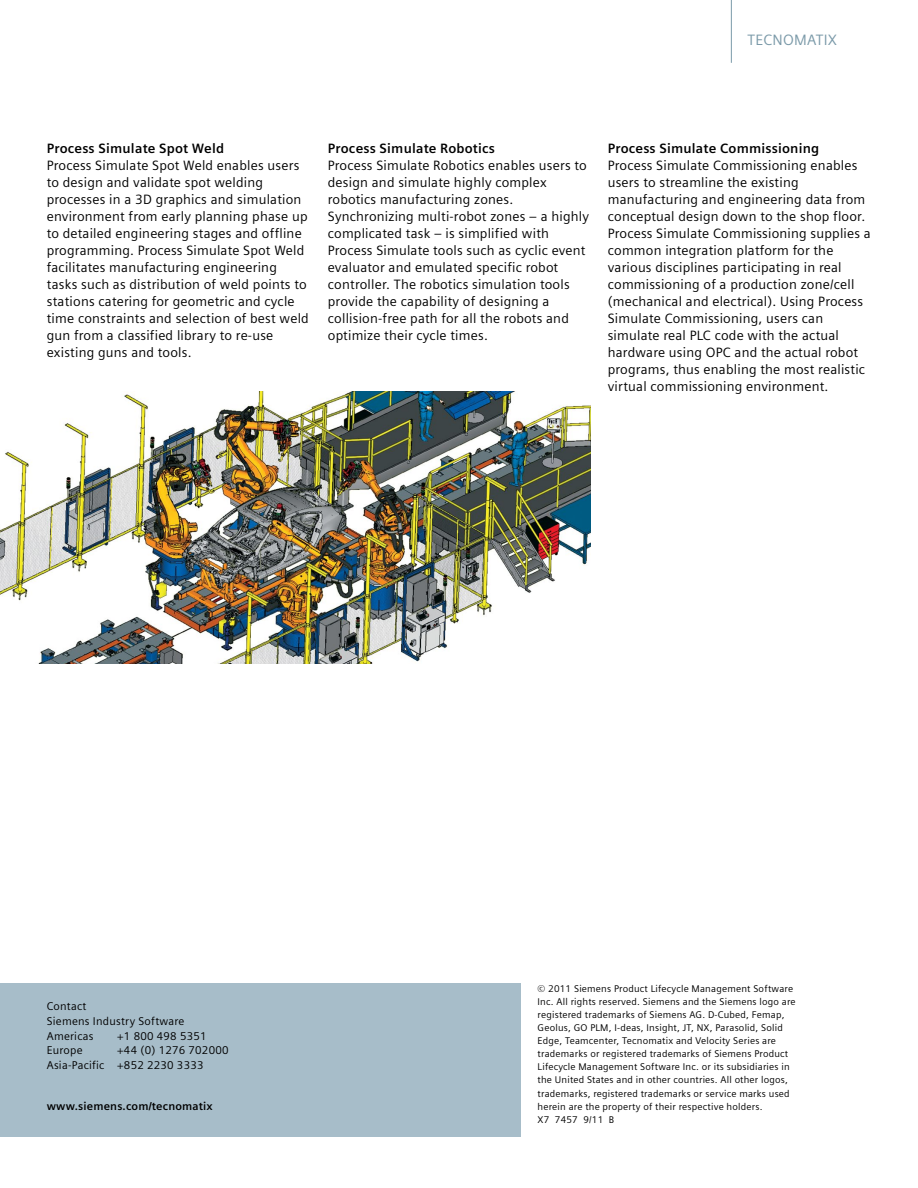
<style>
.page{position:relative;width:918px;height:1188px;background:#fff}
.page>*{position:absolute;margin:0;border:0;box-sizing:border-box;transform-origin:0 0}
.Body_Subhead___9pt_0{font:15px "Siemens Sans";letter-spacing:.015em;color:#7b9aa9}
.Body__Copy__9pt_0_15{font:13.5px/17px "Siemens Sans";letter-spacing:.015em;color:#000}
.Body_Subhead___9pt_0-2{font:700 13.5px "Siemens Sans";letter-spacing:.015em;color:#000}
.Contact_Block{font:11.25px "Siemens Sans";letter-spacing:.02em;color:#000}
.URL_Bold_for_fact_sh{font:700 11.25px "Siemens Sans";letter-spacing:.015em;color:#000}
.Legal_Text{font:9.75px/13px "Siemens Sans";letter-spacing:.02em;color:#000}
</style>
<div class="page">
<div style="left:0;top:984px;width:521px;height:153px;background:#a7bdc9"></div>
<img style="left:0;top:391px;width:591px;height:272px">
<hr style="left:731px;top:0;width:1px;height:63px;background:#7b9aa9">
<p class="Body_Subhead___9pt_0" style="left:748px;top:32px;width:91px">TECNOMATIX</p>
<p class="Body_Subhead___9pt_0-2" style="left:47px;top:141px;width:179px">Process Simulate Spot Weld</p>
<p class="Body__Copy__9pt_0_15" style="left:47px;top:157px;width:264px">Process Simulate Spot Weld enables users to design and validate spot welding processes in a 3D graphics and simulation environment from early planning phase up to detailed engineering stages and offline programming. Process Simulate Spot Weld facilitates manufacturing engineering tasks such as distribution of weld points to stations catering for geometric and cycle time constraints and selection of best weld gun from a classified library to re-use existing guns and tools.</p>
<p class="Body_Subhead___9pt_0-2" style="left:328px;top:141px;width:169px">Process Simulate Robotics</p>
<p class="Body__Copy__9pt_0_15" style="left:328px;top:157px;width:263px">Process Simulate Robotics enables users to design and simulate highly complex robotics manufacturing zones.<br>Synchronizing multi-robot zones – a highly complicated task – is simplified with Process Simulate tools such as cyclic event evaluator and emulated specific robot controller. The robotics simulation tools provide the capability of designing a collision-free path for all the robots and optimize their cycle times.</p>
<p class="Body_Subhead___9pt_0-2" style="left:608px;top:141px;width:213px">Process Simulate Commissioning</p>
<p class="Body__Copy__9pt_0_15" style="left:608px;top:157px;width:265px">Process Simulate Commissioning enables users to streamline the existing manufacturing and engineering data from conceptual design down to the shop floor.<br>Process Simulate Commissioning supplies a common integration platform for the various disciplines participating in real commissioning of a production zone/cell (mechanical and electrical). Using Process Simulate Commissioning, users can simulate real PLC code with the actual hardware using OPC and the actual robot programs, thus enabling the most realistic virtual commissioning environment.</p>
<p class="Contact_Block" style="left:47px;top:1000px;width:41px">Contact</p>
<p class="Contact_Block" style="left:47px;top:1015px;width:139px">Siemens Industry Software</p>
<p class="Contact_Block" style="left:47px;top:1029px;width:48px">Americas</p>
<p class="Contact_Block" style="left:117px;top:1029px;width:91px">+1 800 498 5351</p>
<p class="Contact_Block" style="left:47px;top:1044px;width:37px">Europe</p>
<p class="Contact_Block" style="left:117px;top:1044px;width:113px">+44 (0) 1276 702000</p>
<p class="Contact_Block" style="left:47px;top:1059px;width:158px">Asia-Pacific +852 2230 3333</p>
<p class="URL_Bold_for_fact_sh" style="left:47px;top:1099px;width:168px">www.siemens.com/tecnomatix</p>
<p class="Legal_Text" style="left:538px;top:982px;width:260px">© 2011 Siemens Product Lifecycle Management Software Inc. All rights reserved. Siemens and the Siemens logo are registered trademarks of Siemens AG. D-Cubed, Femap, Geolus, GO PLM, I-deas, Insight, JT, NX, Parasolid, Solid Edge, Teamcenter, Tecnomatix and Velocity Series are trademarks or registered trademarks of Siemens Product Lifecycle Management Software Inc. or its subsidiaries in the United States and in other countries. All other logos, trademarks, registered trademarks or service marks used herein are the property of their respective holders.<br>X7 7457 9/11 B</p>
</div>
